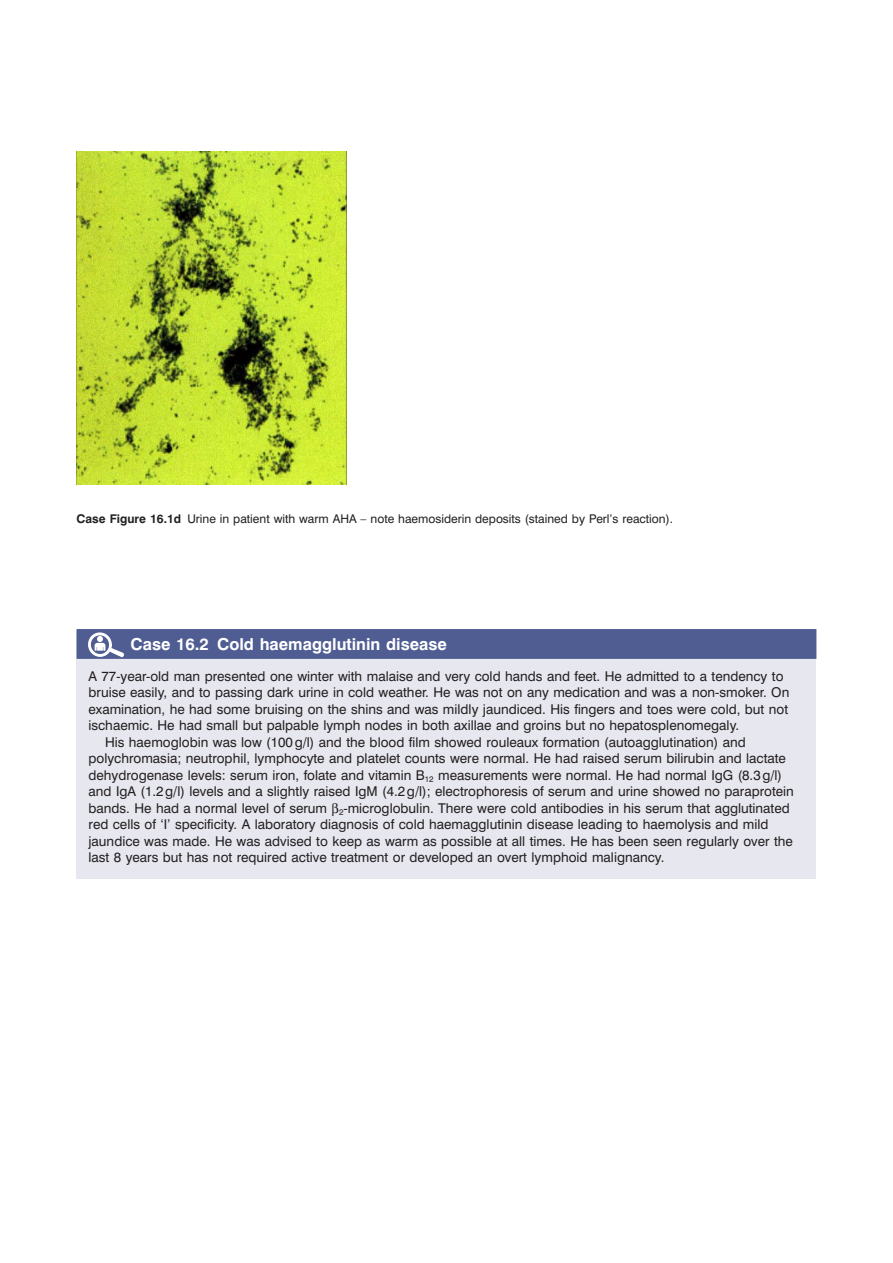
<style>
.page{position:relative;width:893px;height:1263px;background:#fff}
.page>*{position:absolute;margin:0;border:0;box-sizing:border-box;transform-origin:0 0}
.fea-title-main_caseS{font:700 16.5px "Swiss 721 BT";color:#fff}
.fea-Np_caseStudy{font:13.5px/16.5px "Swiss 721 BT";color:#231f20}
.fea-Fp_caseStudy{font:13.5px/16.5px "Swiss 721 BT";color:#231f20}
.fea-caption_blockFix{font:12px "Swiss 721 BT";color:#231f20}
.s1{font-weight:700}
</style>
<div class="page">
<img style="left:77px;top:152px;width:270px;height:332px">
<div style="left:77px;top:631px;width:739px;height:248px;background:#e7e7ef"></div>
<div style="left:77px;top:629px;width:739px;height:30px;background:#4f5d92"></div>
<img style="left:87px;top:632px;width:38px;height:27px">
<p class="fea-caption_blockFix" style="left:77px;top:511px;width:598px"><span class="s1">Case Figure 16.1d</span> Urine in patient with warm AHA – note haemosiderin deposits (stained by Perl’s reaction).</p>
<p class="fea-title-main_caseS" style="left:130px;top:634px;width:318px">Case 16.2 Cold haemagglutinin disease</p>
<p class="fea-Fp_caseStudy" style="left:89px;top:667px;width:702px">A 77-year-old man presented one winter with malaise and very cold hands and feet. He admitted to a tendency to bruise easily, and to passing dark urine in cold weather. He was not on any medication and was a non-smoker. On examination, he had some bruising on the shins and was mildly jaundiced. His fingers and toes were cold, but not ischaemic. He had small but palpable lymph nodes in both axillae and groins but no hepatosplenomegaly.</p>
<p class="fea-Np_caseStudy" style="left:89px;top:733px;width:707px;text-indent:17px">His haemoglobin was low (100g/l) and the blood film showed rouleaux formation (autoagglutination) and polychromasia; neutrophil, lymphocyte and platelet counts were normal. He had raised serum bilirubin and lactate dehydrogenase levels: serum iron, folate and vitamin B<sub>12</sub> measurements were normal. He had normal IgG (8.3g/l) and IgA (1.2g/l) levels and a slightly raised IgM (4.2g/l); electrophoresis of serum and urine showed no paraprotein bands. He had a normal level of serum <sub>2</sub>-microglobulin. There were cold antibodies in his serum that agglutinated red cells of ‘I’ specificity. A laboratory diagnosis of cold haemagglutinin disease leading to haemolysis and mild jaundice was made. He was advised to keep as warm as possible at all times. He has been seen regularly over the last 8 years but has not required active treatment or developed an overt lymphoid malignancy.</p>
</div>
